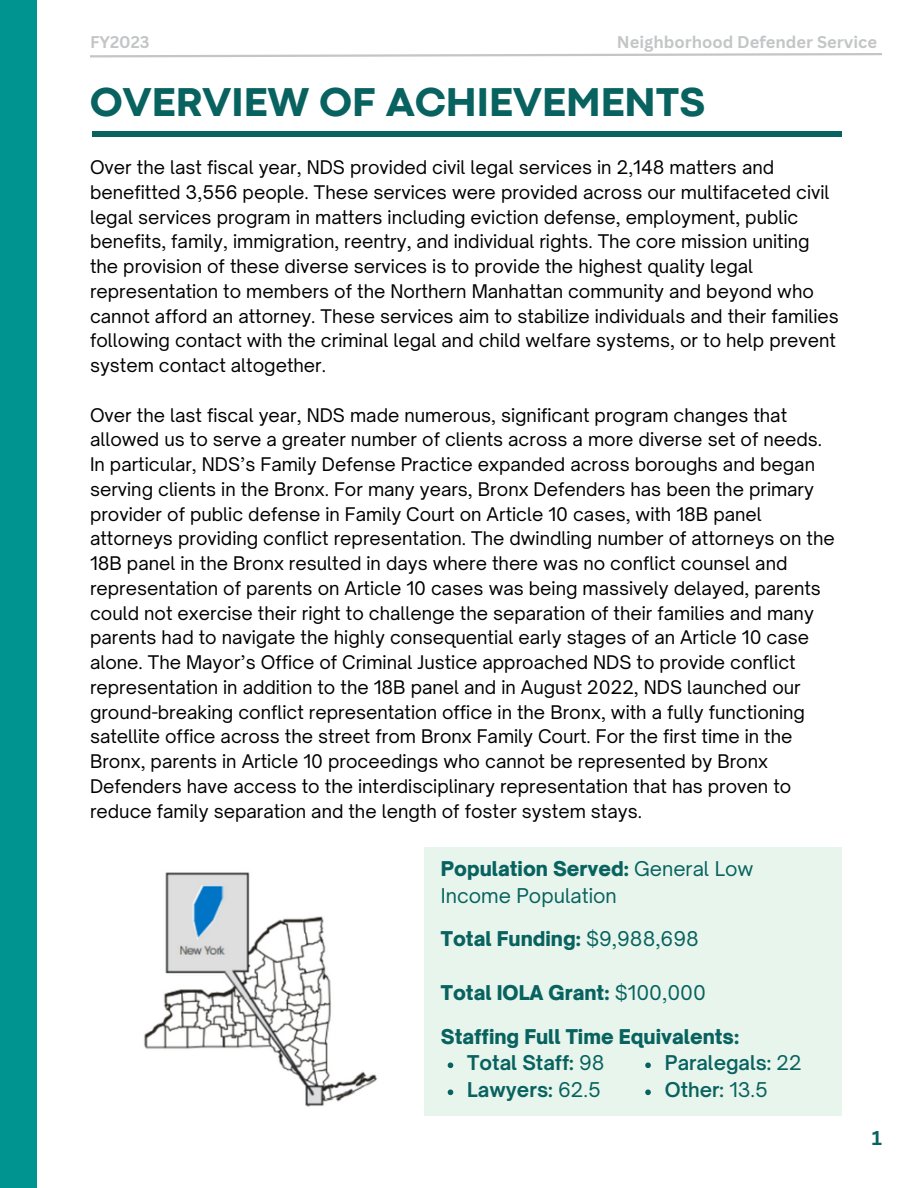
<style>
.page{position:relative;width:918px;height:1188px;background:#fff}
.page>*{position:absolute;margin:0;border:0;box-sizing:border-box;transform-origin:0 0}
.t1{font:800 42px "Codec Pro";color:#08625f}
.t2{font:900 19.5px "Open Sauce One";color:#08625f}
.t3{font:19.5px/27px "Open Sauce One";color:#08625f}
.t4{font:700 19.5px "Open Sauce One";color:#08625f}
.t5{font:600 19.5px "Open Sauce One";color:#08625f}
.t6{font:700 19.5px "Canva Sans";color:#08625f}
.t7{font:18px/24.8px "Open Sauce One";color:#000}
.t8{font:700 16.5px "Canva Sans";color:#c3c5c6}
.s1{font-weight:900}
.s2{font-weight:400}
</style>
<div class="page">
<div style="left:0;top:0;width:37px;height:1188px;background:#009490"></div>
<div style="left:92px;top:131px;width:750px;height:5px;background:#08625f"></div>
<svg style="left:90px;top:53px;width:792px;height:5px"></svg>
<div style="left:425px;top:847px;width:417px;height:269px;background:#e7f5ec"></div>
<img style="left:144px;top:872px;width:234px;height:235px">
<svg style="left:645px;top:1062px;width:6px;height:6px"></svg>
<svg style="left:645px;top:1089px;width:6px;height:6px"></svg>
<svg style="left:448px;top:1062px;width:5px;height:6px"></svg>
<svg style="left:448px;top:1089px;width:5px;height:6px"></svg>
<p class="t8" style="left:90px;top:31px;width:61px">FY2023</p>
<p class="t8" style="left:617px;top:31px;width:262px">Neighborhood Defender Service</p>
<p class="t1" style="left:90px;top:87px;width:617px">OVERVIEW OF ACHIEVEMENTS</p>
<p class="t7" style="left:90px;top:155px;width:750px">Over the last fiscal year, NDS provided civil legal services in 2,148 matters and benefitted 3,556 people. These services were provided across our multifaceted civil legal services program in matters including eviction defense, employment, public benefits, family, immigration, reentry, and individual rights. The core mission uniting the provision of these diverse services is to provide the highest quality legal representation to members of the Northern Manhattan community and beyond who cannot afford an attorney. These services aim to stabilize individuals and their families following contact with the criminal legal and child welfare systems, or to help prevent system contact altogether.</p>
<p class="t7" style="left:90px;top:402px;width:746px">Over the last fiscal year, NDS made numerous, significant program changes that allowed us to serve a greater number of clients across a more diverse set of needs.<br>In particular, NDS’s Family Defense Practice expanded across boroughs and began serving clients in the Bronx. For many years, Bronx Defenders has been the primary provider of public defense in Family Court on Article 10 cases, with 18B panel attorneys providing conflict representation. The dwindling number of attorneys on the 18B panel in the Bronx resulted in days where there was no conflict counsel and representation of parents on Article 10 cases was being massively delayed, parents could not exercise their right to challenge the separation of their families and many parents had to navigate the highly consequential early stages of an Article 10 case alone. The Mayor’s Office of Criminal Justice approached NDS to provide conflict representation in addition to the 18B panel and in August 2022, NDS launched our ground-breaking conflict representation office in the Bronx, with a fully functioning satellite office across the street from Bronx Family Court. For the first time in the Bronx, parents in Article 10 proceedings who cannot be represented by Bronx Defenders have access to the interdisciplinary representation that has proven to reduce family separation and the length of foster system stays.</p>
<p class="t3" style="left:441px;top:855px;width:314px"><span class="s1">Population Served:</span> General Low<br>Income Population</p>
<p class="t2" style="left:441px;top:927px;width:260px">Total Funding: <span class="s2">$9,988,698</span></p>
<p class="t2" style="left:441px;top:981px;width:267px">Total IOLA Grant: <span class="s2">$100,000</span></p>
<p class="t2" style="left:441px;top:1025px;width:300px">Staffing Full Time Equivalents:</p>
<p class="t5" style="left:665px;top:1051px;width:138px">Paralegals: <span class="s2">22</span></p>
<p class="t5" style="left:665px;top:1078px;width:105px">Other: <span class="s2">13.5</span></p>
<p class="t4" style="left:467px;top:1051px;width:139px">Total Staff: <span class="s2">98</span></p>
<p class="t4" style="left:467px;top:1078px;width:135px">Lawyers: <span class="s2">62.5</span></p>
<p class="t6" style="left:872px;top:1124px;width:12px">1</p>
</div>
